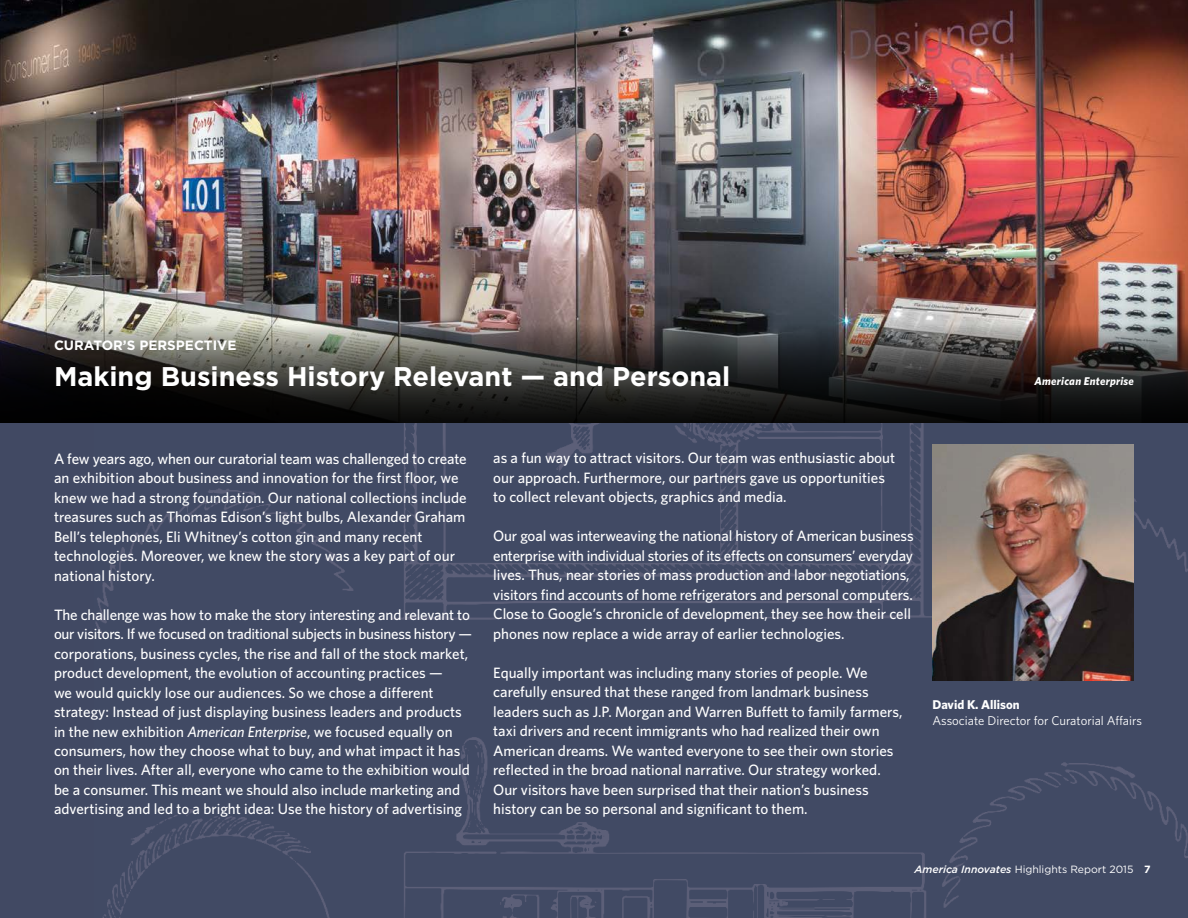
<style>
.page{position:relative;width:1188px;height:918px;background:#fff}
.page>*{position:absolute;margin:0;border:0;box-sizing:border-box;transform-origin:0 0}
.t1{font:700 27px "Gotham";color:#fff}
.t2{font:500 15px/19.5px "Whitney";color:#fff}
.t3{font:700 13.5px "Gotham";color:#fff}
.t4{font:12.75px "Whitney";color:#fff}
.t5{font:700 12.75px "Whitney";color:#fff}
.t6{font:italic 700 11.25px "Whitney";letter-spacing:.02em;color:#fff}
.t7{font:10.5px "Gotham";color:#fff}
.s1{font-style:italic}
.s2{font-weight:500;font-style:italic}
.s3{font-weight:700}
</style>
<div class="page">
<img style="left:0;top:0;width:1188px;height:324px">
<svg style="left:0;top:324px;width:1188px;height:99px;background:#383633"></svg>
<div style="left:0;top:423px;width:1188px;height:495px;background:#414963"></div>
<img style="left:95px;top:423px;width:1093px;height:495px">
<img style="left:932px;top:445px;width:202px;height:236px">
<p class="t3" style="left:54px;top:337px;width:184px">CURATOR’S PERSPECTIVE</p>
<h1 class="t1" style="left:54px;top:360px;width:678px">Making Business History Relevant — and Personal</h1>
<p class="t6" style="left:1035px;top:374px;width:101px">American Enterprise</p>
<p class="t2" style="left:54px;top:448px;width:414px">A few years ago, when our curatorial team was challenged to create an exhibition about business and innovation for the first floor, we knew we had a strong foundation. Our national collections include treasures such as Thomas Edison’s light bulbs, Alexander Graham Bell’s telephones, Eli Whitney’s cotton gin and many recent technologies. Moreover, we knew the story was a key part of our national history.</p>
<p class="t2" style="left:54px;top:604px;width:420px">The challenge was how to make the story interesting and relevant to our visitors. If we focused on traditional subjects in business history — corporations, business cycles, the rise and fall of the stock market, product development, the evolution of accounting practices —<br>we would quickly lose our audiences. So we chose a different strategy: Instead of just displaying business leaders and products in the new exhibition <span class="s1">American Enterprise</span>, we focused equally on consumers, how they choose what to buy, and what impact it has on their lives. After all, everyone who came to the exhibition would be a consumer. This meant we should also include marketing and advertising and led to a bright idea: Use the history of advertising</p>
<p class="t2" style="left:493px;top:448px;width:403px">as a fun way to attract visitors. Our team was enthusiastic about our approach. Furthermore, our partners gave us opportunities to collect relevant objects, graphics and media.</p>
<p class="t2" style="left:493px;top:526px;width:422px">Our goal was interweaving the national history of American business enterprise with individual stories of its effects on consumers’ everyday lives. Thus, near stories of mass production and labor negotiations, visitors find accounts of home refrigerators and personal computers.<br>Close to Google’s chronicle of development, they see how their cell phones now replace a wide array of earlier technologies.</p>
<p class="t2" style="left:493px;top:663px;width:411px">Equally important was including many stories of people. We carefully ensured that these ranged from landmark business leaders such as J.P. Morgan and Warren Buffett to family farmers, taxi drivers and recent immigrants who had realized their own American dreams. We wanted everyone to see their own stories reflected in the broad national narrative. Our strategy worked.<br>Our visitors have been surprised that their nation’s business history can be so personal and significant to them.</p>
<p class="t5" style="left:932px;top:696px;width:89px">David K. Allison</p>
<p class="t4" style="left:932px;top:712px;width:211px">Associate Director for Curatorial Affairs</p>
<p class="t7" style="left:914px;top:863px;width:238px"><span class="s2">America Innovates</span> Highlights Report 2015 <span class="s3">7</span></p>
</div>
